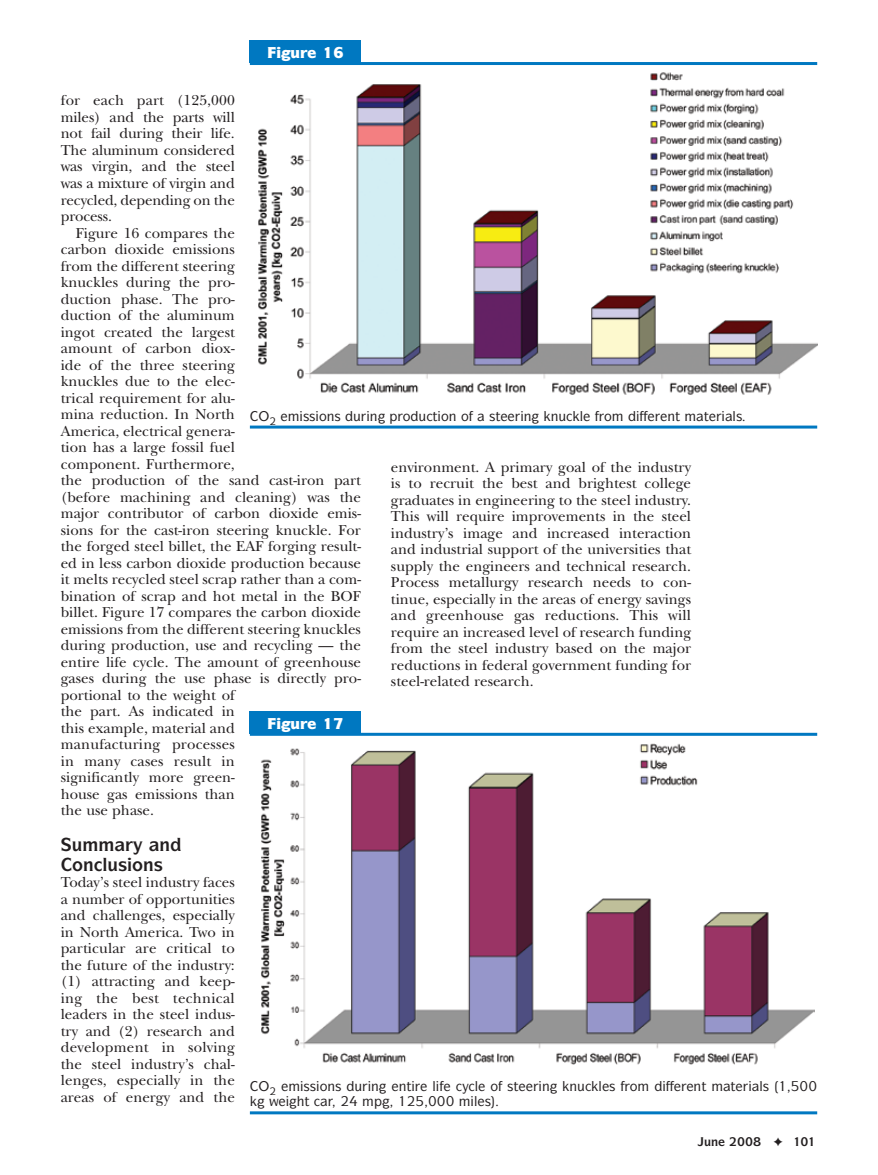
<style>
.page{position:relative;width:878px;height:1175px;background:#fff}
.page>*{position:absolute;margin:0;border:0;box-sizing:border-box;transform-origin:0 0}
.t1{font:700 18px "Itc Symbol";color:#231f20}
.t2{font:15px/16.5px "New Baskerville";color:#231f20;text-align:justify}
.t3{font:500 13.5px "Itc Symbol";color:#231f20}
</style>
<div class="page">
<img style="left:258px;top:72px;width:559px;height:323px">
<div style="left:250px;top:40px;width:111px;height:23px;background:#0078c1"></div>
<hr style="left:250px;top:62px;width:567px;height:3px;background:#0078c1">
<hr style="left:250px;top:425px;width:567px;height:3px;background:#0078c1">
<img style="left:261px;top:743px;width:553px;height:322px">
<div style="left:250px;top:711px;width:111px;height:23px;background:#0078c1"></div>
<hr style="left:250px;top:733px;width:567px;height:3px;background:#0078c1">
<hr style="left:250px;top:1111px;width:567px;height:3px;background:#0078c1">
<p class="t2" style="left:61px;top:92px;width:175px">for each part (125,000 miles) and the parts will not fail during their life.<br>The aluminum considered was virgin, and the steel was a mixture of virgin and recycled, depending on the process.</p>
<p class="t2" style="left:61px;top:224px;width:302px;text-align:left;text-indent:15px">Figure 16 compares the<br>carbon dioxide emissions<br>from the different steering<br>knuckles during the pro-<br>duction phase. The pro-<br>duction of the aluminum<br>ingot created the largest<br>amount of carbon diox-<br>ide of the three steering<br>knuckles due to the elec-<br>trical requirement for alu-<br>mina reduction. In North<br>America, electrical genera-<br>tion has a large fossil fuel<br>component. Furthermore,<br>the production of the sand cast-iron part (before machining and cleaning) was the major contributor of carbon dioxide emis&shy;sions for the cast-iron steering knuckle. For the forged steel billet, the EAF forging result&shy;ed in less carbon dioxide production because it melts recycled steel scrap rather than a com&shy;bination of scrap and hot metal in the BOF billet. Figure 17 compares the carbon dioxide emissions from the different steering knuckles during production, use and recycling — the entire life cycle. The amount of greenhouse gases during the use phase is directly pro&shy;portional to the weight of<br>the part. As indicated in<br>this example, material and<br>manufacturing processes<br>in many cases result in<br>significantly more green-<br>house gas emissions than<br>the use phase.</p>
<p class="t1" style="left:159px;top:833px;width:12px">■</p>
<p class="t1" style="left:72px;top:852px;width:92px">□■ ●◆▲ □■▲</p>
<p class="t2" style="left:61px;top:874px;width:176px">Today’s steel industry faces a number of opportunities and challenges, especially in North America. Two in particular are critical to the future of the industry: (1) attracting and keep&shy;ing the best technical leaders in the steel indus&shy;try and (2) research and development in solving the steel industry’s chal&shy;lenges, especially in the areas of energy and the</p>
<p class="t3" style="left:303px;top:407px;width:76px">▲▲ □■▲ ◆ ■</p>
<p class="t3" style="left:403px;top:407px;width:67px">□ ◆▼□■ □</p>
<p class="t3" style="left:524px;top:407px;width:61px">■ ■◆ ●</p>
<p class="t3" style="left:703px;top:407px;width:40px">▼ ●▲</p>
<p class="t2" style="left:391px;top:458px;width:302px">environment. A primary goal of the industry is to recruit the best and brightest college graduates in engineering to the steel industry.<br>This will require improvements in the steel industry’s image and increased interaction and industrial support of the universities that supply the engineers and technical research.<br>Process metallurgy research needs to con&shy;tinue, especially in the areas of energy savings and greenhouse gas reductions. This will require an increased level of research funding from the steel industry based on the major reductions in federal government funding for steel-related research.</p>
<p class="t3" style="left:303px;top:1077px;width:77px">▲▲ □■▲ ◆ ■</p>
<p class="t3" style="left:432px;top:1077px;width:5px">●</p>
<p class="t3" style="left:474px;top:1077px;width:45px">● □ ▲▼</p>
<p class="t3" style="left:542px;top:1077px;width:97px">■ ■◆ ●▲ □</p>
<p class="t3" style="left:730px;top:1077px;width:40px">▼ ●▲</p>
</div>
